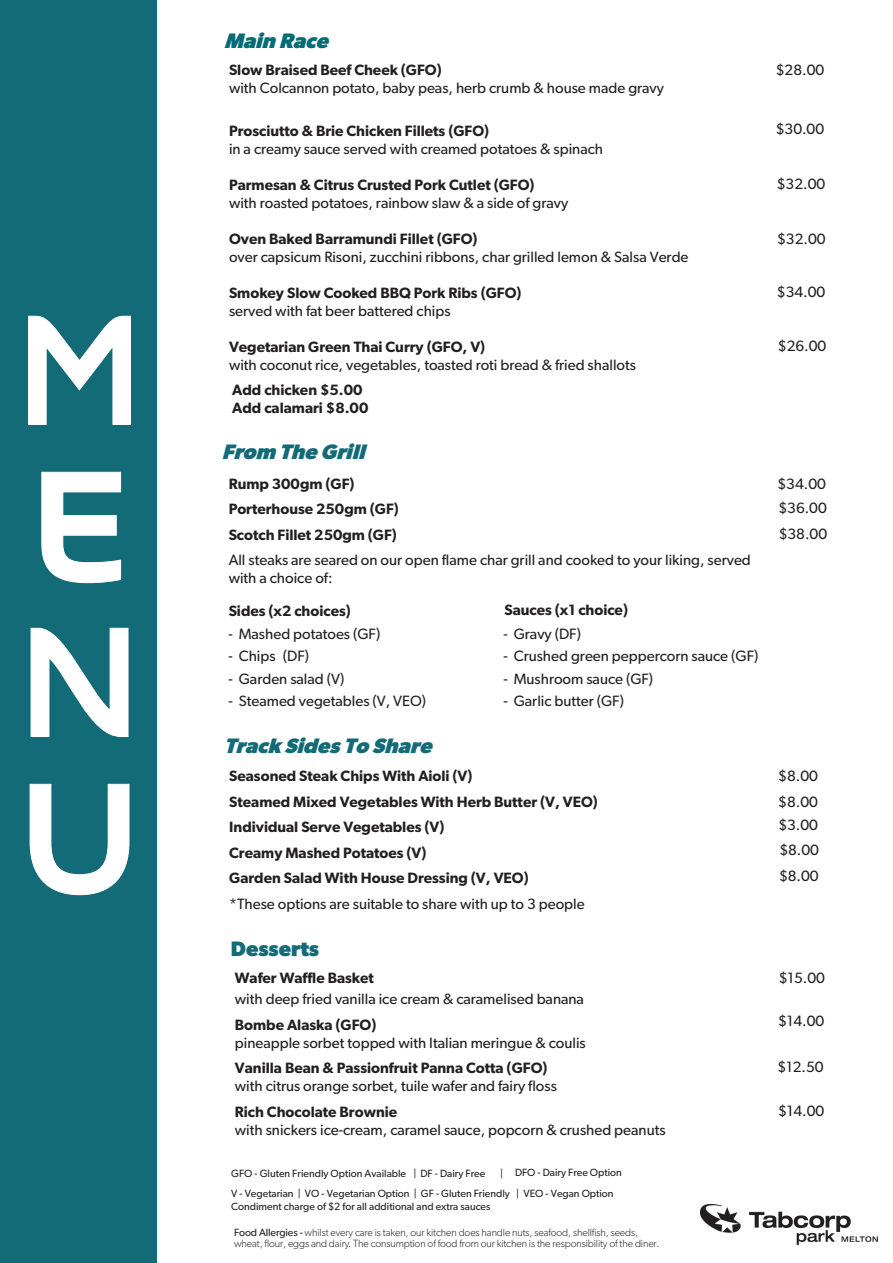
<style>
.page{position:relative;width:893px;height:1263px;background:#fff}
.page>*{position:absolute;margin:0;border:0;box-sizing:border-box;transform-origin:0 0}
.t1{font:500 166.5px "Novotype";color:#fff;scale:.85 1}
.t2{font:500 166.5px "Novotype";color:#fff}
.t3{font:500 166.5px "Novotype";color:#fff;scale:.86 1}
.t4{font:500 166.5px "Novotype";color:#fff;scale:.94 1}
.t5{font:italic 700 21px "Gibson";color:#126b77}
.t6{font:italic 700 21px "Gibson";color:#046c77}
.t7{font:700 21px "Gibson";color:#126b77}
.t8{font:15px/24px "Gibson";color:#231f20}
.t9{font:600 15px/25.5px "Gibson";color:#231f20}
.t10{font:10.5px/12.6px "Gibson";color:#231f20}
.t11{font:300 10.5px/11.7px "Gibson";letter-spacing:-.01em;color:#231f20}
.s1{font-weight:400}
</style>
<div class="page">
<div style="left:0;top:0;width:157px;height:1263px;background:#126b77"></div>
<svg style="left:28px;top:315px;width:103px;height:110px"></svg>
<svg style="left:41px;top:471px;width:80px;height:112px"></svg>
<svg style="left:30px;top:627px;width:99px;height:110px"></svg>
<svg style="left:29px;top:783px;width:101px;height:112px"></svg>
<img style="left:700px;top:1205px;width:177px;height:39px">
<p class="t1" style="left:10px;top:270px;width:165px">M</p>
<p class="t2" style="left:22px;top:426px;width:117px">E</p>
<p class="t3" style="left:12px;top:582px;width:158px">N</p>
<p class="t4" style="left:13px;top:738px;width:143px">U</p>
<h2 class="t6" style="left:224px;top:28px;width:112px">Main Race</h2>
<p class="t9" style="left:229px;top:56px;width:214px">Slow Braised Beef Cheek (GFO)</p>
<p class="t8" style="left:229px;top:75px;width:437px">with Colcannon potato, baby peas, herb crumb &amp; house made gravy</p>
<p class="t9" style="left:229px;top:118px;width:262px">Prosciutto &amp; Brie Chicken Fillets (GFO)</p>
<p class="t8" style="left:229px;top:137px;width:376px">in a creamy sauce served with creamed potatoes &amp; spinach</p>
<p class="t9" style="left:229px;top:172px;width:307px">Parmesan &amp; Citrus Crusted Pork Cutlet (GFO)</p>
<p class="t8" style="left:229px;top:191px;width:341px">with roasted potatoes, rainbow slaw &amp; a side of gravy</p>
<p class="t9" style="left:229px;top:226px;width:250px">Oven Baked Barramundi Fillet (GFO)</p>
<p class="t8" style="left:229px;top:245px;width:461px">over capsicum Risoni, zucchini ribbons, char grilled lemon &amp; Salsa Verde</p>
<p class="t9" style="left:229px;top:280px;width:294px">Smokey Slow Cooked BBQ Pork Ribs (GFO)</p>
<p class="t8" style="left:229px;top:299px;width:223px">served with fat beer battered chips</p>
<p class="t9" style="left:229px;top:334px;width:258px">Vegetarian Green Thai Curry (GFO, V)</p>
<p class="t8" style="left:229px;top:353px;width:408px">with coconut rice, vegetables, toasted roti bread &amp; fried shallots</p>
<p class="t9" style="left:232px;top:380px;width:138px;line-height:18px">Add chicken $5.00<br>Add calamari $8.00</p>
<h2 class="t5" style="left:222px;top:439px;width:151px">From The Grill</h2>
<p class="t9" style="left:229px;top:470px;width:172px">Rump 300gm (GF)<br>Porterhouse 250gm (GF)<br>Scotch Fillet 250gm (GF)</p>
<p class="t8" style="left:229px;top:551px;width:524px;line-height:18px">All steaks are seared on our open flame char grill and cooked to your liking, served with a choice of:</p>
<p class="t9" style="left:229px;top:598px;width:124px">Sides (x2 choices)</p>
<p class="t9" style="left:504px;top:597px;width:125px">Sauces (x1 choice)</p>
<p class="t8" style="left:228px;top:621px;width:153px">- Mashed potatoes (GF)</p>
<p class="t8" style="left:228px;top:644px;width:82px">- Chips (DF)</p>
<p class="t8" style="left:228px;top:666px;width:117px">- Garden salad (V)</p>
<p class="t8" style="left:228px;top:689px;width:199px">- Steamed vegetables (V, VEO)</p>
<p class="t8" style="left:503px;top:621px;width:79px">- Gravy (DF)</p>
<p class="t8" style="left:503px;top:644px;width:256px">- Crushed green peppercorn sauce (GF)</p>
<p class="t8" style="left:503px;top:666px;width:151px">- Mushroom sauce (GF)</p>
<p class="t8" style="left:503px;top:689px;width:122px">- Garlic butter (GF)</p>
<h2 class="t5" style="left:224px;top:734px;width:215px">Track SidesTo Share</h2>
<p class="t9" style="left:229px;top:763px;width:370px">Seasoned Steak Chips With Aioli (V)<br>Steamed Mixed Vegetables With Herb Butter (V, VEO)<br>Individual Serve Vegetables (V)<br>Creamy Mashed Potatoes (V)<br>Garden Salad With House Dressing (V, VEO)</p>
<p class="t8" style="left:229px;top:891px;width:357px">*These options are suitable to share with up to 3 people</p>
<h2 class="t7" style="left:231px;top:936px;width:90px">Desserts</h2>
<p class="t9" style="left:235px;top:965px;width:141px">Wafer Waffle Basket</p>
<p class="t8" style="left:235px;top:987px;width:351px">with deep fried vanilla ice cream &amp; caramelised banana</p>
<p class="t9" style="left:235px;top:1011px;width:143px">Bombe Alaska (GFO)</p>
<p class="t8" style="left:235px;top:1030px;width:352px">pineapple sorbet topped with Italian meringue &amp; coulis</p>
<p class="t9" style="left:235px;top:1055px;width:314px">Vanilla Bean &amp; Passionfruit Panna Cotta (GFO)</p>
<p class="t8" style="left:235px;top:1074px;width:324px">with citrus orange sorbet, tuile wafer and fairy floss</p>
<p class="t9" style="left:235px;top:1098px;width:164px">Rich Chocolate Brownie</p>
<p class="t8" style="left:235px;top:1117px;width:432px">with snickers ice-cream, caramel sauce, popcorn &amp; crushed peanuts</p>
<p class="t10" style="left:231px;top:1167px;width:256px">GFO - Gluten Friendly Option Available | DF - Dairy Free</p>
<p class="t10" style="left:500px;top:1166px;width:123px">| DFO - Dairy Free Option</p>
<p class="t10" style="left:231px;top:1187px;width:384px">V - Vegetarian | VO - Vegetarian Option | GF - Gluten Friendly | VEO - Vegan Option<br>Condiment charge of $2 for all additional and extra sauces</p>
<p class="t11" style="left:234px;top:1226px;width:427px"><span class="s1">Food Allergies -</span> whilst every care is taken, our kitchen does handle nuts, seafood, shellfish, seeds, wheat, flour, eggs and dairy. The consumption of food from our kitchen is the responsibility of the diner.</p>
<p class="t8" style="left:776px;top:57px;width:50px">$28.00</p>
<p class="t8" style="left:776px;top:117px;width:50px">$30.00</p>
<p class="t8" style="left:777px;top:172px;width:50px">$32.00</p>
<p class="t8" style="left:777px;top:227px;width:50px">$32.00</p>
<p class="t8" style="left:777px;top:279px;width:50px">$34.00</p>
<p class="t8" style="left:778px;top:334px;width:50px">$26.00</p>
<p class="t8" style="left:777px;top:471px;width:50px">$34.00</p>
<p class="t8" style="left:779px;top:522px;width:50px">$38.00</p>
<p class="t8" style="left:778px;top:495px;width:50px">$36.00</p>
<p class="t8" style="left:778px;top:763px;width:41px">$8.00</p>
<p class="t8" style="left:778px;top:789px;width:42px;text-align:justify">$8.00 $3.00 $8.00</p>
<p class="t8" style="left:779px;top:863px;width:41px">$8.00</p>
<p class="t8" style="left:779px;top:965px;width:48px">$15.00</p>
<p class="t8" style="left:778px;top:1009px;width:48px">$14.00</p>
<p class="t8" style="left:777px;top:1054px;width:48px">$12.50</p>
<p class="t8" style="left:778px;top:1098px;width:48px">$14.00</p>
</div>
